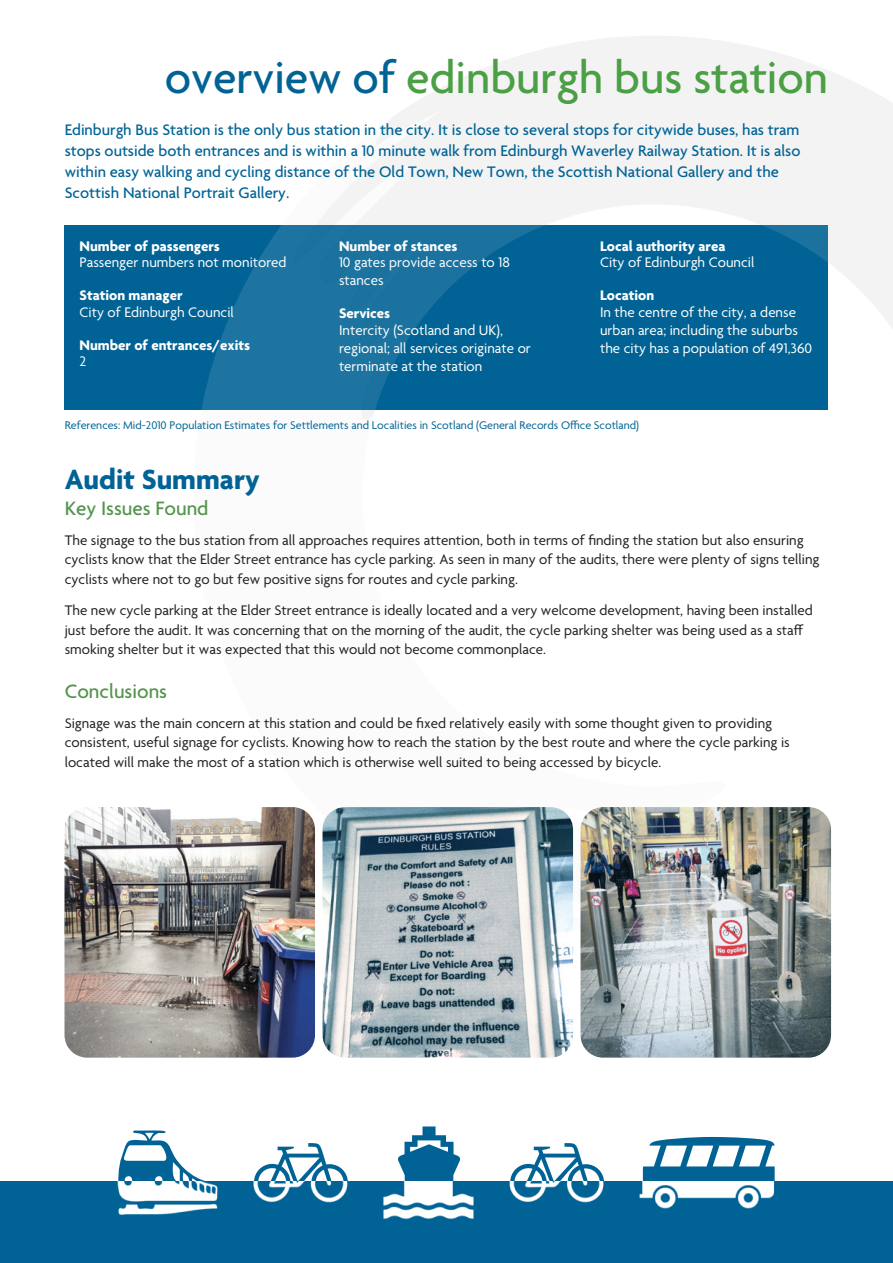
<style>
.page{position:relative;width:893px;height:1263px;background:#fff}
.page>*{position:absolute;margin:0;border:0;box-sizing:border-box;transform-origin:0 0}
.t1{font:500 48px "Agenda";color:#4b9f45}
.t2{font:700 30px "Agenda";color:#016395}
.t3{font:500 21px "Agenda";color:#54944d}
.t4{font:500 16.5px/21px "Agenda";color:#016395}
.t5{font:15px/19.5px "Agenda";color:#231f20}
.t6{font:15px/18px "Agenda";color:#fff}
.t7{font:700 15px "Agenda";color:#fff}
.t8{font:12px "Agenda";color:#016395}
.s1{color:#016395}
</style>
<div class="page">
<svg style="left:316px;top:36px;width:576px;height:383px;fill:#f3f3f4"></svg>
<div style="left:64px;top:225px;width:764px;height:185px;background:#016395"></div>
<img style="left:64px;top:807px;width:251px;height:251px">
<img style="left:322px;top:807px;width:251px;height:251px">
<img style="left:580px;top:807px;width:251px;height:251px">
<svg style="left:201px;top:225px;width:94px;height:185px;fill:#1d74a0"></svg>
<svg style="left:295px;top:225px;width:533px;height:185px"></svg>
<svg style="left:384px;top:1126px;width:90px;height:56px"></svg>
<svg style="left:117px;top:1130px;width:102px;height:52px"></svg>
<svg style="left:254px;top:1143px;width:94px;height:39px"></svg>
<svg style="left:640px;top:1137px;width:135px;height:45px"></svg>
<svg style="left:510px;top:1143px;width:94px;height:39px"></svg>
<div style="left:0;top:1182px;width:893px;height:81px;background:#016395"></div>
<img style="left:117px;top:1182px;width:658px;height:38px">
<h1 class="t1" style="left:165px;top:52px;width:665px"><span class="s1">overview of</span> edinburgh bus station</h1>
<p class="t4" style="left:65px;top:120px;width:737px">Edinburgh Bus Station is the only bus station in the city. It is close to several stops for citywide buses, has tram stops outside both entrances and is within a 10 minute walk from Edinburgh Waverley Railway Station. It is also within easy walking and cycling distance of the Old Town, New Town, the Scottish National Gallery and the Scottish National Portrait Gallery.</p>
<p class="t7" style="left:80px;top:238px;width:142px">Number of passengers</p>
<p class="t6" style="left:80px;top:254px;width:209px">Passenger numbers not monitored</p>
<p class="t7" style="left:80px;top:287px;width:105px">Station manager</p>
<p class="t6" style="left:80px;top:304px;width:156px">City of Edinburgh Council</p>
<p class="t7" style="left:80px;top:337px;width:172px">Number of entrances/exits</p>
<p class="t6" style="left:80px;top:353px;width:8px">2</p>
<p class="t7" style="left:339px;top:238px;width:120px">Number of stances</p>
<p class="t6" style="left:339px;top:254px;width:172px">10 gates provide access to 18 stances</p>
<p class="t7" style="left:339px;top:305px;width:53px">Services</p>
<p class="t6" style="left:339px;top:322px;width:193px">Intercity (Scotland and UK), regional; all services originate or terminate at the station</p>
<p class="t7" style="left:600px;top:238px;width:127px">Local authority area</p>
<p class="t6" style="left:600px;top:254px;width:156px">City of Edinburgh Council</p>
<p class="t7" style="left:600px;top:287px;width:56px">Location</p>
<p class="t6" style="left:600px;top:304px;width:214px">In the centre of the city, a dense urban area; including the suburbs the city has a population of 491,360</p>
<p class="t8" style="left:65px;top:419px;width:576px">References: Mid-2010 Population Estimates for Settlements and Localities in Scotland (General Records Office Scotland)</p>
<h2 class="t2" style="left:65px;top:463px;width:196px">Audit Summary</h2>
<h3 class="t3" style="left:65px;top:496px;width:145px">Key Issues Found</h3>
<p class="t5" style="left:65px;top:531px;width:756px">The signage to the bus station from all approaches requires attention, both in terms of finding the station but also ensuring cyclists know that the Elder Street entrance has cycle parking. As seen in many of the audits, there were plenty of signs telling cyclists where not to go but few positive signs for routes and cycle parking.</p>
<p class="t5" style="left:65px;top:601px;width:749px">The new cycle parking at the Elder Street entrance is ideally located and a very welcome development, having been installed just before the audit. It was concerning that on the morning of the audit, the cycle parking shelter was being used as a staff smoking shelter but it was expected that this would not become commonplace.</p>
<h3 class="t3" style="left:65px;top:679px;width:104px">Conclusions</h3>
<p class="t5" style="left:65px;top:714px;width:727px">Signage was the main concern at this station and could be fixed relatively easily with some thought given to providing consistent, useful signage for cyclists. Knowing how to reach the station by the best route and where the cycle parking is located will make the most of a station which is otherwise well suited to being accessed by bicycle.</p>
</div>
